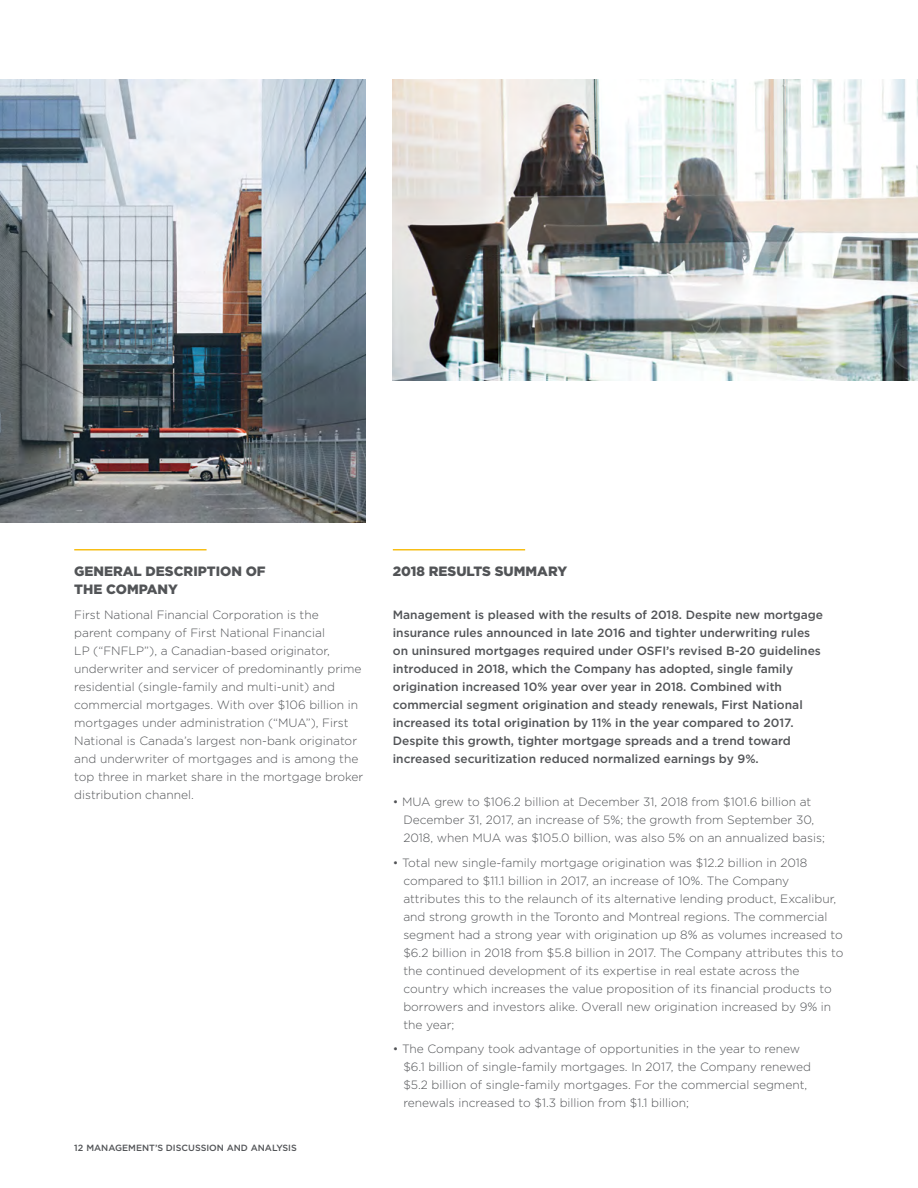
<style>
.page{position:relative;width:918px;height:1188px;background:#fff}
.page>*{position:absolute;margin:0;border:0;box-sizing:border-box;transform-origin:0 0}
.t1{font:900 13.5px/18px "Gotham";color:#525457}
.t2{font:300 12px/18px "Gotham";color:#525457}
.t3{font:500 12px/18px "Gotham";color:#525457}
.t4{font:500 9px "Gotham";color:#525457}
</style>
<div class="page">
<hr style="left:74px;top:549px;width:133px;height:1px;background:#f7be16">
<hr style="left:393px;top:549px;width:132px;height:1px;background:#f7be16">
<img style="left:393px;top:79px;width:525px;height:301px">
<img style="left:0;top:79px;width:366px;height:443px">
<p class="t1" style="left:74px;top:562px;width:193px">GENERAL DESCRIPTION OF<br>THE COMPANY</p>
<p class="t2" style="left:74px;top:605px;width:291px">First National Financial Corporation is the<br>parent company of First National Financial<br>LP (“FNFLP”), a Canadian-based originator, underwriter and servicer of predominantly prime residential (single-family and multi-unit) and commercial mortgages. With over $106 billion in mortgages under administration (“MUA”), First National is Canada’s largest non-bank originator and underwriter of mortgages and is among the top three in market share in the mortgage broker distribution channel.</p>
<p class="t4" style="left:74px;top:1142px;width:224px">12 MANAGEMENT’S DISCUSSION AND ANALYSIS</p>
<p class="t1" style="left:393px;top:562px;width:176px">2018 RESULTS SUMMARY</p>
<p class="t3" style="left:393px;top:606px;width:432px">Management is pleased with the results of 2018. Despite new mortgage insurance rules announced in late 2016 and tighter underwriting rules on uninsured mortgages required under OSFI’s revised B-20 guidelines introduced in 2018, which the Company has adopted, single family origination increased 10% year over year in 2018. Combined with commercial segment origination and steady renewals, First National increased its total origination by 11% in the year compared to 2017.<br>Despite this growth, tighter mortgage spreads and a trend toward increased securitization reduced normalized earnings by 9%.</p>
<p class="t2" style="left:403px;top:792px;width:423px;text-indent:-10px">• MUA grew to $106.2 billion at December 31, 2018 from $101.6 billion at<br>December 31, 2017, an increase of 5%; the growth from September 30,<br>2018, when MUA was $105.0 billion, was also 5% on an annualized basis;</p>
<p class="t2" style="left:403px;top:853px;width:442px;text-indent:-10px">• Total new single-family mortgage origination was $12.2 billion in 2018 compared to $11.1 billion in 2017, an increase of 10%. The Company attributes this to the relaunch of its alternative lending product, Excalibur, and strong growth in the Toronto and Montreal regions. The commercial segment had a strong year with origination up 8% as volumes increased to $6.2 billion in 2018 from $5.8 billion in 2017. The Company attributes this to the continued development of its expertise in real estate across the country which increases the value proposition of its financial products to borrowers and investors alike. Overall new origination increased by 9% in the year;</p>
<p class="t2" style="left:403px;top:1040px;width:409px;text-indent:-10px">• The Company took advantage of opportunities in the year to renew $6.1 billion of single-family mortgages. In 2017, the Company renewed $5.2 billion of single-family mortgages. For the commercial segment, renewals increased to $1.3 billion from $1.1 billion;</p>
</div>
